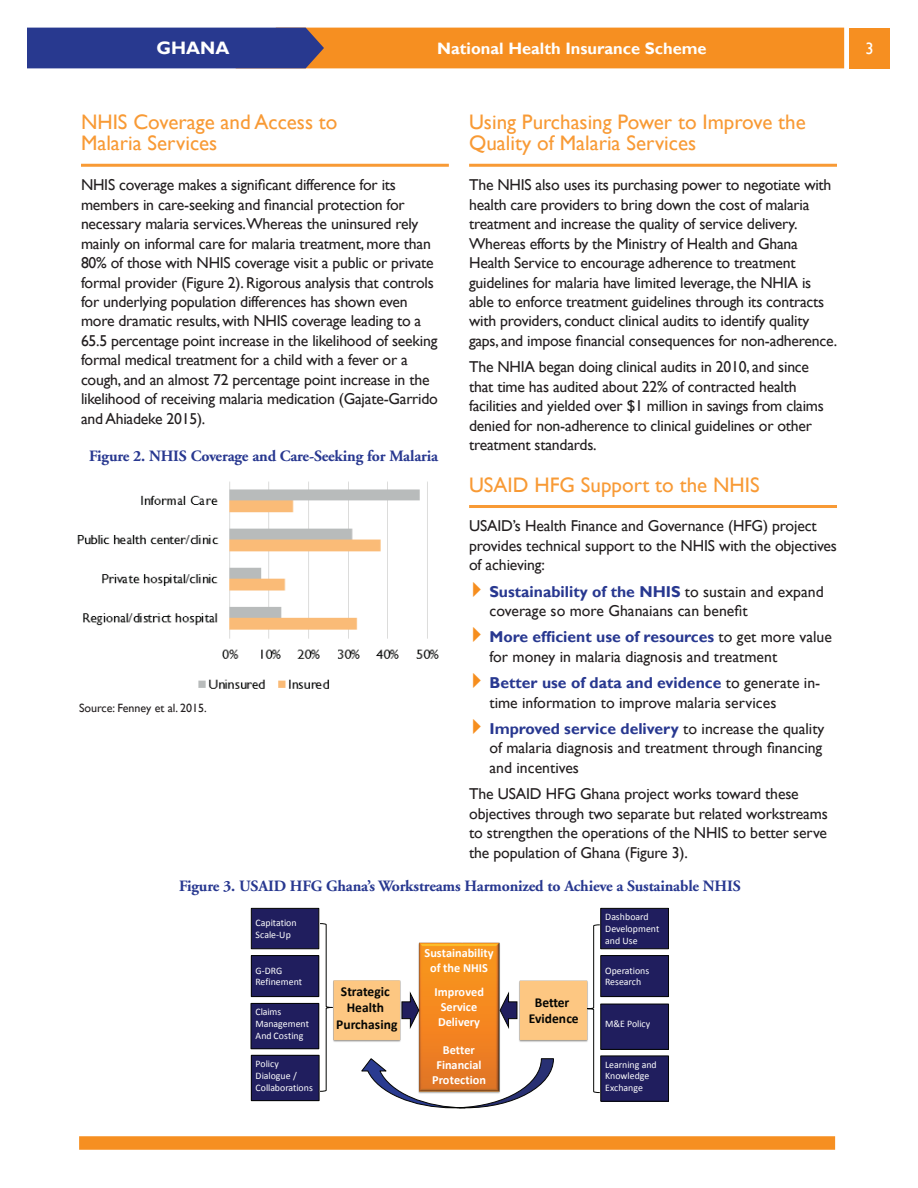
<style>
.page{position:relative;width:918px;height:1188px;background:#fff}
.page>*{position:absolute;margin:0;border:0;box-sizing:border-box;transform-origin:0 0}
.t1{font:21px/21px "Gill Sans";color:#f89a35}
.t2{font:700 18px "Gill Sans";color:#fff}
.t3{font:700 16.5px "Gill Sans";color:#fff}
.t4{font:16.5px "Gill Sans";color:#fff}
.t5{font:15.75px/19.5px "Gill Sans";letter-spacing:-.015em;color:#231f20}
.t6{font:700 15.75px "Adobe Garamond";letter-spacing:-.01em;color:#283890}
.t7{font:700 13.65px/16.5px "Calibri";letter-spacing:.005em;color:#040503;text-align:center}
.t8{font:700 12.45px/14.9px "Calibri";letter-spacing:.005em;color:#fff;text-align:center}
.t9{font:12px "Gill Sans";color:#231f20}
.t10{font:9.9px/12px "Calibri";color:#fff}
.s1{font-weight:700;color:#283890}
</style>
<div class="page">
<svg style="left:27px;top:28px;width:817px;height:40px;background:#ad7047"></svg>
<div style="left:849px;top:28px;width:41px;height:41px;background:#f68f21"></div>
<div style="left:79px;top:1136px;width:756px;height:14px;background:#f68f21"></div>
<hr style="left:81px;top:164px;width:368px;height:3px;background:#f89a35">
<hr style="left:469px;top:164px;width:368px;height:3px;background:#f89a35">
<hr style="left:469px;top:505px;width:368px;height:3px;background:#f89a35">
<img style="left:77px;top:481px;width:362px;height:208px">
<img style="left:418px;top:942px;width:82px;height:116px">
<img style="left:333px;top:980px;width:68px;height:62px">
<svg style="left:401px;top:991px;width:19px;height:39px"></svg>
<div style="left:251px;top:908px;width:68px;height:41px;background:#201e5e;border:1px solid #040503"></div>
<div style="left:251px;top:956px;width:68px;height:41px;background:#201e5e"></div>
<div style="left:251px;top:955px;width:68px;height:42px;border:1px solid #040503"></div>
<div style="left:251px;top:1055px;width:68px;height:46px;background:#201e5e"></div>
<div style="left:251px;top:1055px;width:68px;height:46px;border:1px solid #040503"></div>
<svg style="left:319px;top:923px;width:14px;height:169px"></svg>
<div style="left:251px;top:1003px;width:68px;height:46px;background:#201e5e"></div>
<div style="left:251px;top:1003px;width:68px;height:46px;border:1px solid #040503"></div>
<svg style="left:499px;top:991px;width:19px;height:39px"></svg>
<div style="left:519px;top:980px;width:68px;height:62px;background:#fdc782"></div>
<div style="left:600px;top:908px;width:69px;height:41px;background:#201e5e;border:1px solid #040503"></div>
<div style="left:601px;top:956px;width:68px;height:41px;background:#201e5e"></div>
<div style="left:600px;top:955px;width:69px;height:42px;border:1px solid #040503"></div>
<div style="left:601px;top:1056px;width:68px;height:45px;background:#201e5e"></div>
<div style="left:600px;top:1056px;width:69px;height:46px;border:1px solid #040503"></div>
<svg style="left:587px;top:924px;width:13px;height:169px"></svg>
<div style="left:601px;top:1004px;width:68px;height:45px;background:#201e5e"></div>
<div style="left:600px;top:1004px;width:69px;height:46px;border:1px solid #040503"></div>
<svg style="left:361px;top:1058px;width:193px;height:50px"></svg>
<p class="t2" style="left:156px;top:37px;width:74px">GHANA</p>
<p class="t3" style="left:437px;top:38px;width:271px">National Health Insurance Scheme</p>
<h1 class="t1" style="left:81px;top:112px;width:258px">NHIS Coverage and Access to<br>Malaria Services</h1>
<p class="t5" style="left:81px;top:175px;width:358px">NHIS coverage makes a significant difference for its members in care-seeking and financial protection for necessary malaria services.Whereas the uninsured rely mainly on informal care for malaria treatment, more than 80% of those with NHIS coverage visit a public or private formal provider (Figure 2). Rigorous analysis that controls for underlying population differences has shown even more dramatic results, with NHIS coverage leading to a 65.5 percentage point increase in the likelihood of seeking formal medical treatment for a child with a fever or a cough, and an almost 72 percentage point increase in the likelihood of receiving malaria medication (Gajate-Garrido and Ahiadeke 2015).</p>
<p class="t6" style="left:89px;top:447px;width:351px">Figure 2. NHIS Coverage and Care-Seeking for Malaria</p>
<p class="t9" style="left:79px;top:701px;width:129px">Source: Fenney et al. 2015.</p>
<h1 class="t1" style="left:469px;top:112px;width:338px">Using Purchasing Power to Improve the<br>Quality of Malaria Services</h1>
<p class="t5" style="left:469px;top:175px;width:370px">The NHIS also uses its purchasing power to negotiate with health care providers to bring down the cost of malaria treatment and increase the quality of service delivery.<br>Whereas efforts by the Ministry of Health and Ghana Health Service to encourage adherence to treatment guidelines for malaria have limited leverage, the NHIA is able to enforce treatment guidelines through its contracts with providers, conduct clinical audits to identify quality gaps, and impose financial consequences for non-adherence.</p>
<p class="t5" style="left:469px;top:357px;width:356px">The NHIA began doing clinical audits in 2010, and since that time has audited about 22% of contracted health facilities and yielded over $1 million in savings from claims denied for non-adherence to clinical guidelines or other treatment standards.</p>
<h1 class="t1" style="left:469px;top:474px;width:292px">USAID HFG Support to the NHIS</h1>
<p class="t5" style="left:469px;top:517px;width:369px">USAID’s Health Finance and Governance (HFG) project provides technical support to the NHIS with the objectives of achieving:</p>
<p class="t5" style="left:489px;top:582px;width:336px"><span class="s1">Sustainability of the NHIS</span> to sustain and expand coverage so more Ghanaians can benefit</p>
<p class="t5" style="left:489px;top:628px;width:344px"><span class="s1">More efficient use of resources</span> to get more value for money in malaria diagnosis and treatment</p>
<p class="t5" style="left:489px;top:673px;width:332px"><span class="s1">Better use of data and evidence</span> to generate in&shy;time information to improve malaria services</p>
<p class="t5" style="left:489px;top:719px;width:337px"><span class="s1">Improved service delivery</span> to increase the quality of malaria diagnosis and treatment through financing and incentives</p>
<p class="t5" style="left:469px;top:784px;width:360px">The USAID HFG Ghana project works toward these objectives through two separate but related workstreams to strengthen the operations of the NHIS to better serve the population of Ghana (Figure 3).</p>
<p class="t6" style="left:179px;top:878px;width:563px">Figure 3. USAID HFG Ghana’s Workstreams Harmonized to Achieve a Sustainable NHIS</p>
<p class="t10" style="left:256px;top:916px;width:43px">Capitation<br>Scale-Up</p>
<p class="t10" style="left:256px;top:964px;width:48px">G-DRG<br>Refinement</p>
<p class="t8" style="left:425px;top:945px;width:71px">Sustainability of the NHIS</p>
<p class="t8" style="left:434px;top:984px;width:51px;text-align:left">Improved<br>Service<br>Delivery</p>
<p class="t8" style="left:432px;top:1042px;width:55px">Better<br>Financial<br>Protection</p>
<p class="t7" style="left:336px;top:982px;width:63px">Strategic<br>Health<br>Purchasing</p>
<p class="t10" style="left:256px;top:1005px;width:55px">Claims<br>Management<br>And Costing</p>
<p class="t7" style="left:529px;top:993px;width:51px">Better<br>Evidence</p>
<p class="t10" style="left:256px;top:1057px;width:59px">Policy<br>Dialogue /<br>Collaborations</p>
<p class="t10" style="left:605px;top:910px;width:56px">Dashboard<br>Development and Use</p>
<p class="t10" style="left:605px;top:964px;width:46px">Operations<br>Research</p>
<p class="t10" style="left:605px;top:1018px;width:47px">M&amp;E Policy</p>
<p class="t10" style="left:605px;top:1058px;width:53px">Learning and<br>Knowledge<br>Exchange</p>
<p class="t4" style="left:866px;top:39px;width:10px">3</p>
</div>
